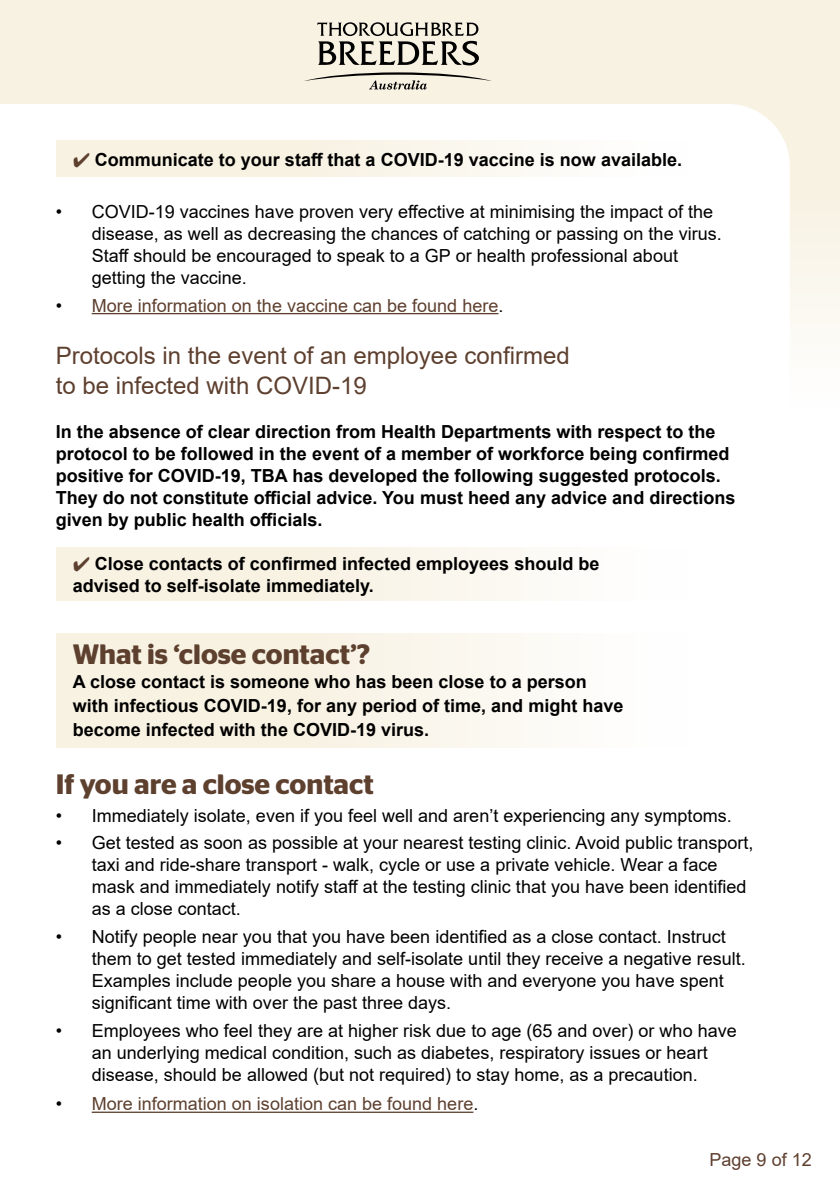
<style>
.page{position:relative;width:840px;height:1191px;background:#fff}
.page>*{position:absolute;margin:0;border:0;box-sizing:border-box;transform-origin:0 0}
.t1{font:600 28px "Stag Sans";color:#5e402f}
.t2{font:24px/30px "Arial";color:#5e402f}
.t3{font:18px/22px "Arial";color:#000}
.t4{font:700 18px/22px "Arial";color:#000}
.t5{font:18px "Arial";color:#5e402f}
.s1{color:#5e402f}
.s2{color:#000}
</style>
<div class="page">
<div style="left:56px;top:547px;width:630px;height:54px;background:linear-gradient(to right,#f6efdc,#fefdfb)"></div>
<div style="left:56px;top:633px;width:630px;height:114px;background:linear-gradient(to right,#f6efdc,#fefdfb)"></div>
<svg style="left:0;top:0;width:839px;height:332px"></svg>
<svg style="left:317px;top:22px;width:161px;height:43px;background:#a8a499"></svg>
<svg style="left:303px;top:72px;width:189px;height:18px;background:#d3cec1"></svg>
<div style="left:56px;top:140px;width:630px;height:36px;background:linear-gradient(to right,#f6efdc,#fefdfb)"></div>
<hr style="left:92px;top:313px;width:406px;height:1px;background:#5e402f">
<hr style="left:92px;top:1111px;width:381px;height:2px;background:#5e402f">
<p class="t4" style="left:73px;top:149px;width:610px"><span class="s1">✔</span> Communicate to your staff that a COVID-19 vaccine is now available.</p>
<p class="t3" style="left:92px;top:200px;width:631px;text-indent:-36px">• COVID-19 vaccines have proven very effective at minimising the impact of the disease, as well as decreasing the chances of catching or passing on the virus.<br>Staff should be encouraged to speak to a GP or health professional about getting the vaccine.</p>
<p class="t5" style="left:56px;top:293px;width:449px"><span class="s2">•</span> More information on the vaccine can be found here<span class="s2">.</span></p>
<h2 class="t2" style="left:56px;top:340px;width:515px">Protocols in the event of an employee confirmed to be infected with COVID-19</h2>
<p class="t4" style="left:56px;top:420px;width:681px">In the absence of clear direction from Health Departments with respect to the protocol to be followed in the event of a member of workforce being confirmed positive for COVID-19, TBA has developed the following suggested protocols.<br>They do not constitute official advice. You must heed any advice and directions given by public health officials.</p>
<p class="t4" style="left:73px;top:552px;width:528px"><span class="s1">✔</span> Close contacts of confirmed infected employees should be advised to self-isolate immediately.</p>
<h1 class="t1" style="left:73px;top:638px;width:298px">What is ‘close contact’?</h1>
<p class="t4" style="left:73px;top:669px;width:552px;line-height:24px">A close contact is someone who has been close to a person with infectious COVID-19, for any period of time, and might have become infected with the COVID-19 virus.</p>
<h1 class="t1" style="left:56px;top:768px;width:319px">If you are a close contact</h1>
<p class="t3" style="left:56px;top:804px;width:677px">• Immediately isolate, even if you feel well and aren’t experiencing any symptoms.</p>
<p class="t3" style="left:92px;top:831px;width:663px;text-indent:-36px">• Get tested as soon as possible at your nearest testing clinic. Avoid public transport, taxi and ride-share transport - walk, cycle or use a private vehicle. Wear a face mask and immediately notify staff at the testing clinic that you have been identified as a close contact.</p>
<p class="t3" style="left:92px;top:925px;width:655px;text-indent:-36px">• Notify people near you that you have been identified as a close contact. Instruct them to get tested immediately and self-isolate until they receive a negative result.<br>Examples include people you share a house with and everyone you have spent significant time with over the past three days.</p>
<p class="t3" style="left:56px;top:1019px;width:682px;text-align:center">• Employees who feel they are at higher risk due to age (65 and over) or who have an underlying medical condition, such as diabetes, respiratory issues or heart disease, should be allowed (but not required) to stay home, as a precaution.</p>
<p class="t5" style="left:56px;top:1091px;width:424px"><span class="s2">•</span> More information on isolation can be found here<span class="s2">.</span></p>
<p class="t5" style="left:709px;top:1147px;width:104px">Page 9 of 12</p>
</div>
